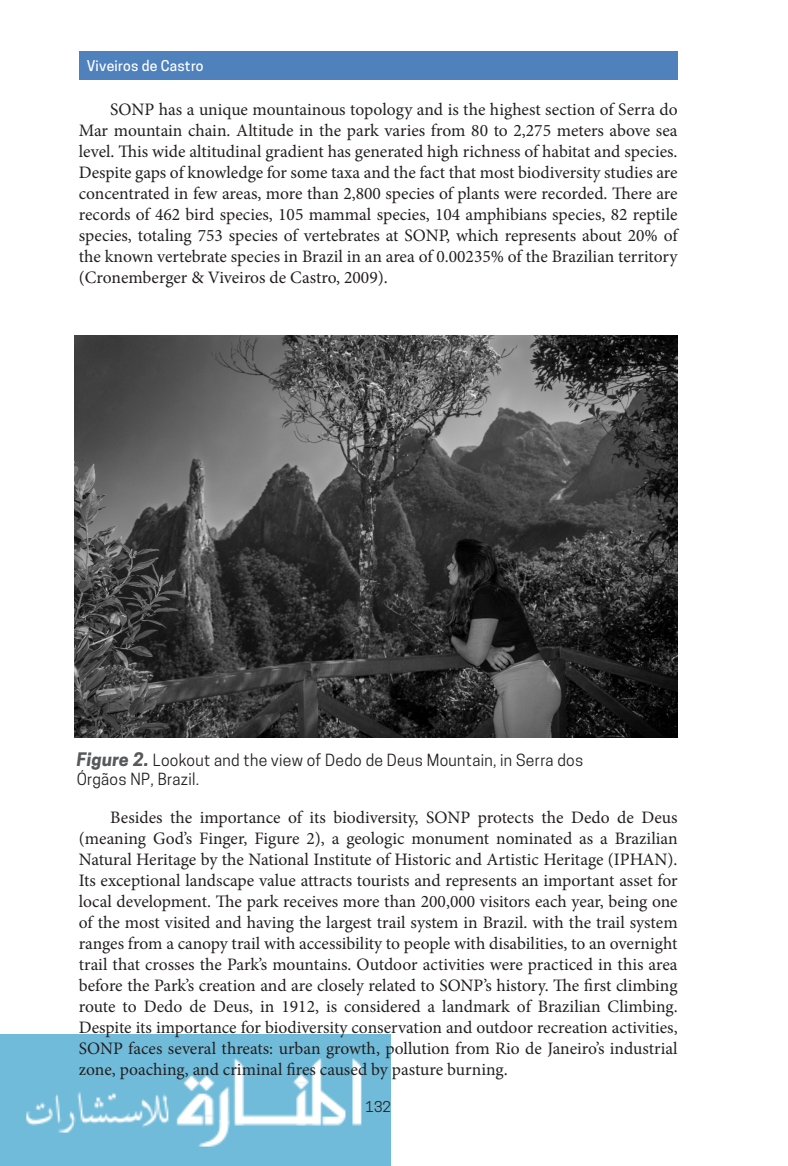
<style>
.page{position:relative;width:788px;height:1166px;background:#fff}
.page>*{position:absolute;margin:0;border:0;box-sizing:border-box;transform-origin:0 0}
.regular_text{font:17.5px/21px "Minion Pro";color:#231f20;text-align:justify}
.figure_number{font:15.75px/18.9px "Cooper Hewitt";letter-spacing:.02em;color:#231f20}
.t1{font:500 14px "Cooper Hewitt";letter-spacing:.02em;color:#fff}
.t2{font:14px "Cooper Hewitt";color:#231f20}
.s1{font-weight:700;font-style:italic;font-size:17.5px;color:#57585a}
</style>
<div class="page">
<img style="left:0;top:1034px;width:390px;height:132px">
<div style="left:79px;top:51px;width:598px;height:29px;background:#4f81bd"></div>
<img style="left:75px;top:336px;width:602px;height:401px">
<p class="t1" style="left:87px;top:57px;width:118px">Viveiros de Castro</p>
<p class="regular_text" style="left:79px;top:99px;width:600px;text-indent:32px">SONP has a unique mountainous topology and is the highest section of Serra do Mar mountain chain. Altitude in the park varies from 80 to 2,275 meters above sea level. This wide altitudinal gradient has generated high richness of habitat and species.<br>Despite gaps of knowledge for some taxa and the fact that most biodiversity studies are concentrated in few areas, more than 2,800 species of plants were recorded. There are records of 462 bird species, 105 mammal species, 104 amphibians species, 82 reptile species, totaling 753 species of vertebrates at SONP, which represents about 20% of the known vertebrate species in Brazil in an area of 0.00235% of the Brazilian territory (Cronemberger &amp; Viveiros de Castro, 2009).</p>
<p class="figure_number" style="left:77px;top:750px;width:508px"><span class="s1">Figure 2.</span> Lookout and the view of Dedo de Deus Mountain, in Serra dos<br>Órgãos NP, Brazil.</p>
<p class="regular_text" style="left:79px;top:806px;width:600px;text-indent:32px">Besides the importance of its biodiversity, SONP protects the Dedo de Deus (meaning God’s Finger, Figure 2), a geologic monument nominated as a Brazilian Natural Heritage by the National Institute of Historic and Artistic Heritage (IPHAN).<br>Its exceptional landscape value attracts tourists and represents an important asset for local development. The park receives more than 200,000 visitors each year, being one of the most visited and having the largest trail system in Brazil. with the trail system ranges from a canopy trail with accessibility to people with disabilities, to an overnight trail that crosses the Park’s mountains. Outdoor activities were practiced in this area before the Park’s creation and are closely related to SONP’s history. The first climbing route to Dedo de Deus, in 1912, is considered a landmark of Brazilian Climbing.<br>Despite its importance for biodiversity conservation and outdoor recreation activities, SONP faces several threats: urban growth, pollution from Rio de Janeiro’s industrial zone, poaching, and criminal fires caused by pasture burning.</p>
<p class="t2" style="left:365px;top:1098px;width:27px">132</p>
</div>
